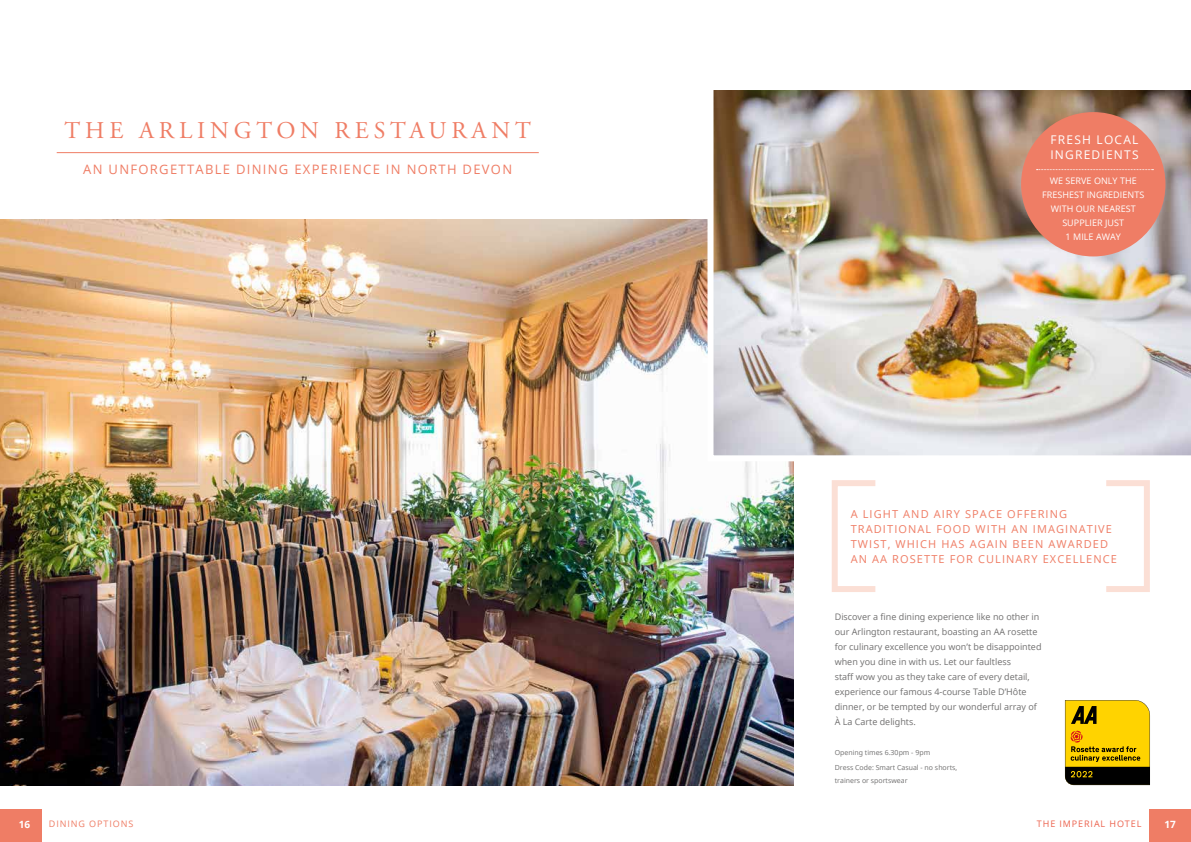
<style>
.page{position:relative;width:1191px;height:842px;background:#fff}
.page>*{position:absolute;margin:0;border:0;box-sizing:border-box;transform-origin:0 0}
.t1{font:24px "Adobe Garamond Pro";letter-spacing:.2em;color:#ef7d65}
.t2{font:13px "Open Sans";letter-spacing:.1em;color:#ef7d65}
.t3{font:12px/15px "Open Sans";letter-spacing:.1em;color:#fff}
.t4{font:11px/15px "Open Sans";letter-spacing:.1em;color:#ef7d65}
.t5{font:700 10px "Open Sans";color:#fff}
.t6{font:9px/15px "Open Sans";color:#706f6f}
.t7{font:9px/14px "Open Sans";letter-spacing:.005em;color:#fff;text-align:center}
.t8{font:9px "Open Sans";letter-spacing:.1em;color:#ec624d}
.t9{font:9px "Open Sans";letter-spacing:.1em;color:#ef7d65}
.t10{font:7px/15px "Open Sans";color:#706f6f}
</style>
<div class="page">
<img style="left:0;top:219px;width:794px;height:566px">
<img style="left:707px;top:90px;width:484px;height:371px">
<div style="left:0;top:809px;width:41px;height:33px;background:#ef7d65"></div>
<div style="left:1021px;top:112px;width:144px;height:144px;background:#ef7d65;border-radius:50%"></div>
<svg style="left:1036px;top:169px;width:117px;height:1px"></svg>
<hr style="left:57px;top:152px;width:482px;height:1px;background:#ef7d65">
<svg style="left:831px;top:480px;width:45px;height:112px"></svg>
<svg style="left:1106px;top:480px;width:43px;height:112px"></svg>
<div style="left:1149px;top:809px;width:42px;height:33px;background:#ef7d65"></div>
<svg style="left:1065px;top:700px;width:85px;height:85px;background:#b39303"></svg>
<h1 class="t1" style="left:65px;top:116px;width:468px">THE ARLINGTON RESTAURANT</h1>
<h2 class="t2" style="left:83px;top:161px;width:430px">AN UNFORGETTABLE DINING EXPERIENCE IN NORTH DEVON</h2>
<h3 class="t3" style="left:1050px;top:132px;width:90px">FRESH LOCAL<br>INGREDIENTS</h3>
<p class="t7" style="left:1042px;top:174px;width:104px">WE SERVE ONLY THE<br>FRESHEST INGREDIENTS<br>WITH OUR NEAREST<br>SUPPLIER JUST<br>1 MILE AWAY</p>
<p class="t4" style="left:850px;top:506px;width:268px">A LIGHT AND AIRY SPACE OFFERING TRADITIONAL FOOD WITH AN IMAGINATIVE TWIST, WHICH HAS AGAIN BEEN AWARDED AN AA ROSETTE FOR CULINARY EXCELLENCE</p>
<p class="t6" style="left:834px;top:609px;width:208px">Discover a fine dining experience like no other in our Arlington restaurant, boasting an AA rosette for culinary excellence you won’t be disappointed when you dine in with us. Let our faultless<br>staff wow you as they take care of every detail, experience our famous 4-course Table D’Hôte dinner, or be tempted by our wonderful array of À La Carte delights.</p>
<p class="t10" style="left:834px;top:745px;width:124px">Opening times 6.30pm - 9pm<br>Dress Code: Smart Casual - no shorts,</p>
<p class="t10" style="left:834px;top:773px;width:74px">trainers or sportswear</p>
<p class="t5" style="left:19px;top:817px;width:13px">16</p>
<p class="t8" style="left:1037px;top:817px;width:106px">THE IMPERIAL HOTEL</p>
<p class="t5" style="left:1164px;top:817px;width:13px">17</p>
<p class="t9" style="left:49px;top:817px;width:86px">DINING OPTIONS</p>
</div>
